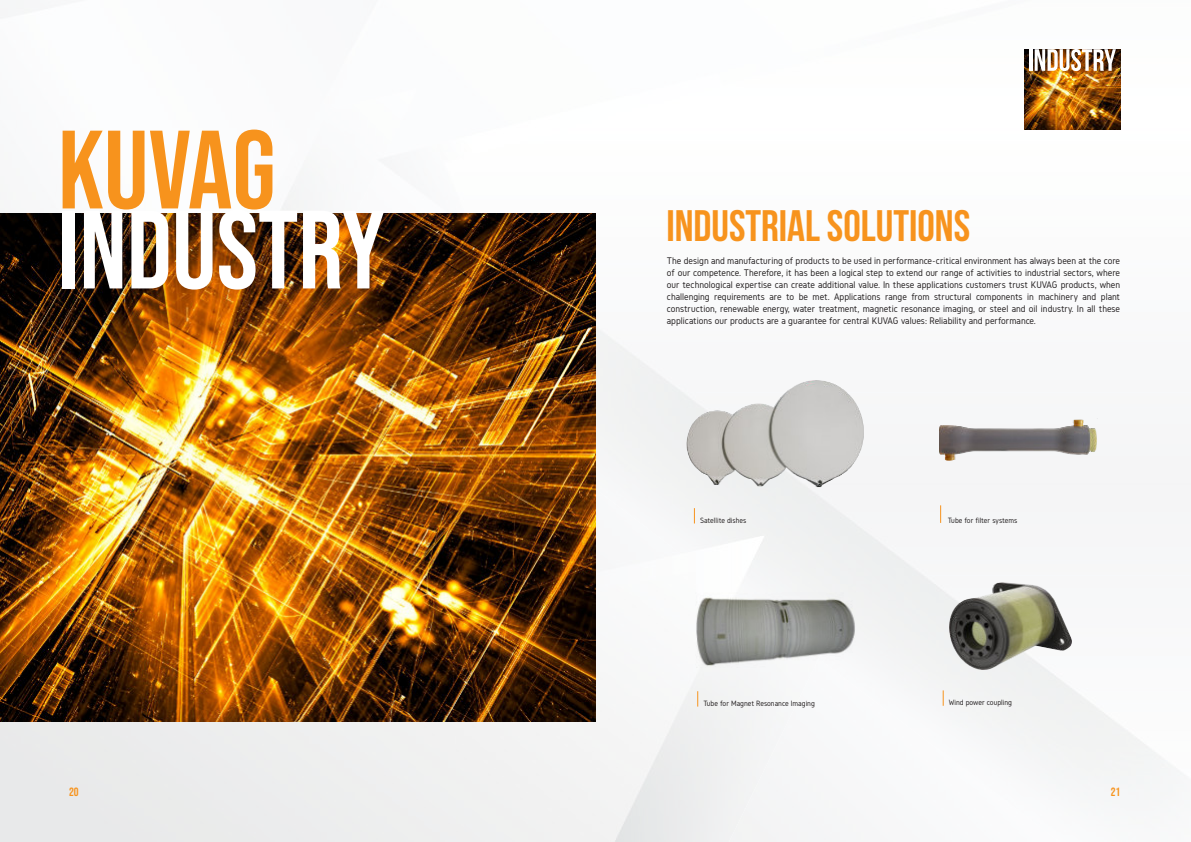
<style>
.page{position:relative;width:1191px;height:842px;background:#fff}
.page>*{position:absolute;margin:0;border:0;box-sizing:border-box;transform-origin:0 0}
.t1{font:111.1px "Bebas Neue";color:#fff}
.t2{font:111.1px "Bebas Neue";color:#f7931d}
.t3{font:44px "Bebas Neue";color:#f7931d}
.t4{font:12px "Bebas Neue";color:#f7931d}
.t5{font:10px/12px "Gidole";color:#231f20;text-align:justify}
.t6{font:8px "Gidole";color:#231f20}
</style>
<div class="page">
<img style="left:0;top:12px;width:1191px;height:830px">
<img style="left:1024px;top:49px;width:96px;height:81px">
<hr style="left:1029px;top:49px;width:3px;height:22px;background:#fff">
<img style="left:1034px;top:49px;width:81px;height:22px">
<svg style="left:942px;top:690px;width:1px;height:16px"></svg>
<svg style="left:940px;top:505px;width:1px;height:18px"></svg>
<svg style="left:694px;top:508px;width:1px;height:15px"></svg>
<svg style="left:697px;top:691px;width:1px;height:16px"></svg>
<img style="left:686px;top:380px;width:178px;height:109px">
<img style="left:939px;top:418px;width:158px;height:43px">
<img style="left:696px;top:588px;width:159px;height:79px">
<img style="left:950px;top:582px;width:121px;height:88px">
<img style="left:0;top:213px;width:595px;height:508px">
<h1 class="t2" style="left:58px;top:125px;width:219px">KUVAG</h1>
<h1 class="t1" style="left:58px;top:205px;width:329px">INDUSTRY</h1>
<h2 class="t3" style="left:666px;top:208px;width:305px">INDUSTRIAL SOLUTIONS</h2>
<p class="t5" style="left:667px;top:255px;width:455px">The design and manufacturing of products to be used in performance-critical environment has always been at the core of our competence. Therefore, it has been a logical step to extend our range of activities to industrial sectors, where our technological expertise can create additional value. In these applications customers trust KUVAG products, when challenging requirements are to be met. Applications range from structural components in machinery and plant construction, renewable energy, water treatment, magnetic resonance imaging, or steel and oil industry. In all these applications our products are a guarantee for central KUVAG values: Reliability and performance.</p>
<p class="t6" style="left:700px;top:518px;width:48px">Satellite dishes</p>
<p class="t6" style="left:947px;top:517px;width:71px">Tube for filter systems</p>
<p class="t6" style="left:703px;top:701px;width:113px">Tube for Magnet Resonance Imaging</p>
<p class="t6" style="left:949px;top:700px;width:65px">Wind power coupling</p>
<p class="t4" style="left:69px;top:787px;width:11px">20</p>
<p class="t4" style="left:1110px;top:787px;width:11px">21</p>
</div>
